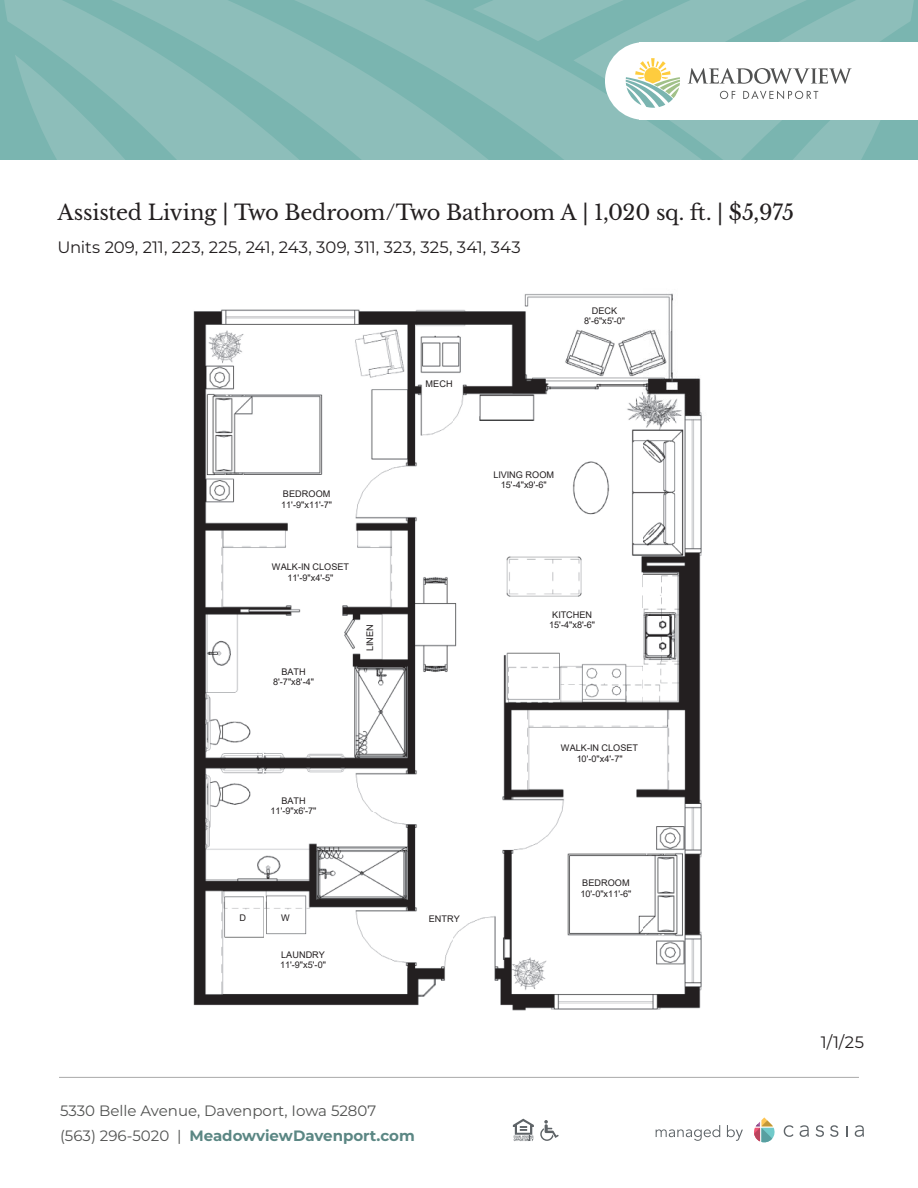
<style>
.page{position:relative;width:918px;height:1188px;background:#fff}
.page>*{position:absolute;margin:0;border:0;box-sizing:border-box;transform-origin:0 0}
.t1{font:21px "Libre Baskerville";letter-spacing:-.01em;color:#231f20}
.t2{font:16.5px "Montserrat";letter-spacing:.01em;color:#231f20}
.t3{font:15px/24.8px "Montserrat";color:#525352}
.t4{font:9.15px/10.4px "Arial";color:#231f20;text-align:center}
.s1{font-weight:700;color:#5b8784}
</style>
<div class="page">
<svg style="left:1px;top:0;width:472px;height:160px;background:#86bab6"></svg>
<svg style="left:473px;top:0;width:445px;height:160px"></svg>
<hr style="left:59px;top:1077px;width:800px;height:1px;background:#a9a9a9">
<svg style="left:784px;top:1125px;width:10px;height:12px"></svg>
<svg style="left:800px;top:1125px;width:9px;height:12px"></svg>
<svg style="left:816px;top:1125px;width:8px;height:12px"></svg>
<svg style="left:830px;top:1125px;width:8px;height:12px"></svg>
<svg style="left:855px;top:1125px;width:9px;height:12px"></svg>
<svg style="left:754px;top:1117px;width:21px;height:26px"></svg>
<svg style="left:656px;top:1125px;width:64px;height:16px"></svg>
<svg style="left:727px;top:1125px;width:16px;height:16px"></svg>
<svg style="left:513px;top:1119px;width:21px;height:22px"></svg>
<svg style="left:540px;top:1120px;width:19px;height:21px"></svg>
<img style="left:193px;top:293px;width:509px;height:718px">
<h1 class="t1" style="left:57px;top:200px;width:738px">Assisted Living | Two Bedroom/Two Bathroom A | 1,020 sq. ft. | $5,975</h1>
<h2 class="t2" style="left:57px;top:239px;width:465px">Units 209, 211, 223, 225, 241, 243, 309, 311, 323, 325, 341, 343</h2>
<p class="t4" style="left:426px;top:379px;width:29px">MECH</p>
<p class="t4" style="left:584px;top:306px;width:42px">DECK<br>8'-6"x5'-0"</p>
<p class="t4" style="left:281px;top:490px;width:52px;text-align:left">BEDROOM<br>11'-9"x11'-7"</p>
<p class="t4" style="left:272px;top:563px;width:79px">WALK-IN CLOSET<br>11'-9"x4'-5"</p>
<p class="t4" style="left:273px;top:667px;width:42px">BATH<br>8'-7"x8'-4"</p>
<p class="t4" style="left:366px;top:651px;width:28px;rotate:-90deg">LINEN</p>
<p class="t4" style="left:271px;top:797px;width:47px">BATH<br>11'-9"x6'-7"</p>
<p class="t4" style="left:240px;top:914px;width:8px">D</p>
<p class="t4" style="left:281px;top:913px;width:10px">W</p>
<p class="t4" style="left:429px;top:915px;width:33px">ENTRY</p>
<p class="t4" style="left:280px;top:950px;width:47px;text-align:left">LAUNDRY<br>11'-9"x5'-0"</p>
<p class="t4" style="left:494px;top:470px;width:62px">LIVING ROOM<br>15'-4"x9'-6"</p>
<p class="t4" style="left:549px;top:610px;width:47px">KITCHEN<br>15'-4"x8'-6"</p>
<p class="t4" style="left:561px;top:744px;width:79px">WALK-IN CLOSET<br>10'-0"x4'-7"</p>
<p class="t4" style="left:580px;top:879px;width:53px;text-align:left">BEDROOM<br>10'-0"x11'-6"</p>
<h3 class="t3" style="left:60px;top:1099px;width:356px">5330 Belle Avenue, Davenport, Iowa 52807 (563) 296-5020 | <span class="s1">MeadowviewDavenport.com</span></h3>
<h2 class="t2" style="left:821px;top:1034px;width:45px">1/1/25</h2>
</div>
